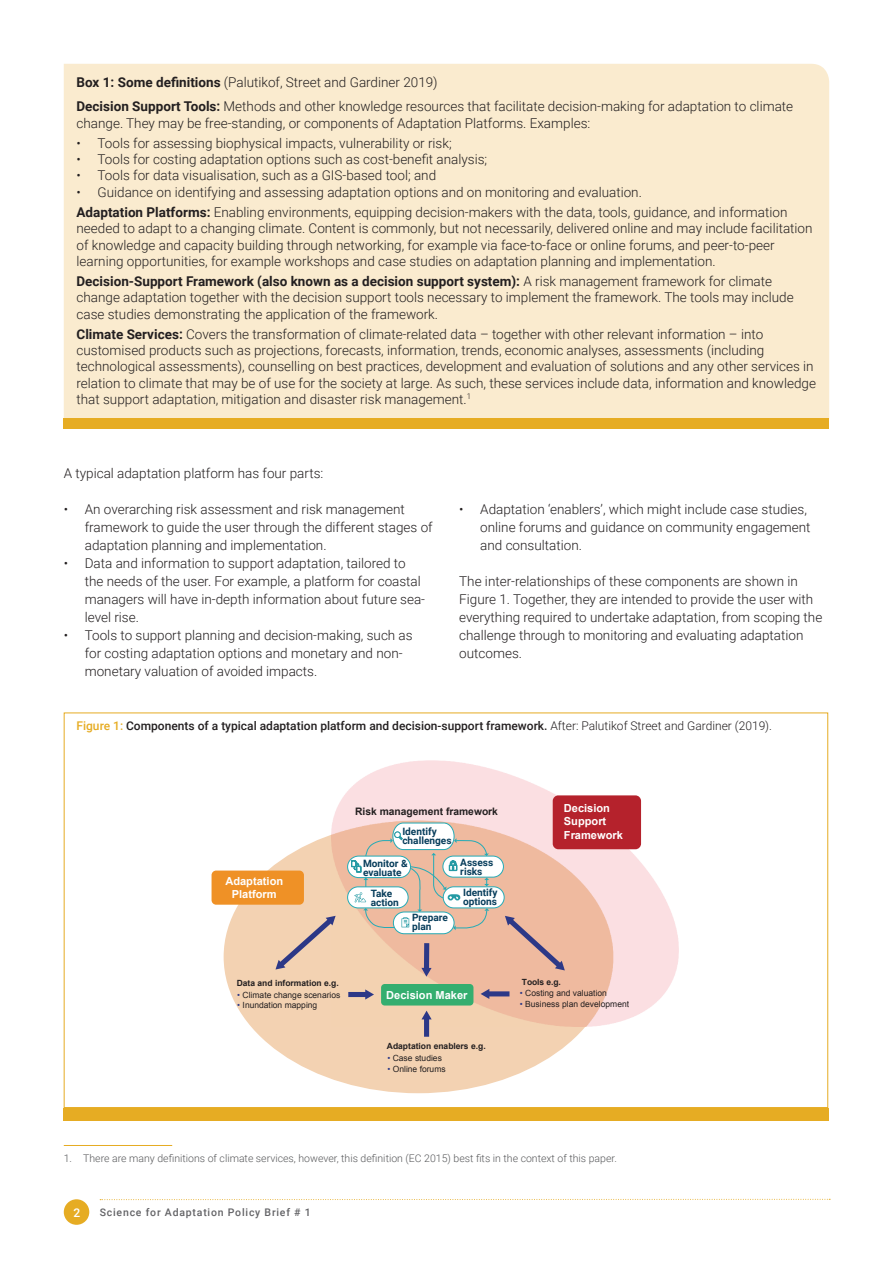
<style>
.page{position:relative;width:893px;height:1263px;background:#fff}
.page>*{position:absolute;margin:0;border:0;box-sizing:border-box;transform-origin:0 0}
.Body_Text{font:300 13.5px/16.2px "Roboto";color:#231f20}
.Text_Bullet_Points{font:300 13.5px/18px "Roboto";color:#231f20}
.Subheads{font:300 13.5px "Roboto";color:#231f20}
.Body_Text-2{font:500 12px "Roboto";color:#231f20}
.t1{font:500 12px "Roboto";color:#fff}
.t2{font:700 11.1px/13.2px "Arial";color:#fff;text-align:center}
.Footnotes{font:300 10.5px "Roboto";color:#57585a}
.t3{font:500 10.5px "Roboto";letter-spacing:.075em;color:#636366}
.t4{font:700 10.35px "Arial";color:#231f20}
.t5{font:700 10.05px/9px "Roboto";color:#073d5b}
.t6{font:8.55px "Arial";color:#231f20}
.t7{font:700 8.55px "Arial";color:#231f20}
.s1{font-weight:700}
.s2{color:#e6ac23}
.s3{font-weight:300}
.s4{color:#2c3887}
</style>
<div class="page">
<div style="left:64px;top:1199px;width:25px;height:26px;background:#e6ac23;border-radius:50%"></div>
<svg style="left:100px;top:1199px;width:730px;height:1px"></svg>
<div style="left:64px;top:64px;width:765px;height:354px;background:#faebcf"></div>
<div style="left:64px;top:1108px;width:765px;height:13px;background:#e6ac23"></div>
<div style="left:224px;top:820px;width:389px;height:273px;background:#f3d2b2;border-radius:50%"></div>
<img style="left:331px;top:760px;width:347px;height:267px">
<svg style="left:275px;top:913px;width:62px;height:59px"></svg>
<svg style="left:503px;top:913px;width:64px;height:60px;background:#daac9c"></svg>
<div style="left:424px;top:943px;width:5px;height:26px;background:#2c3887"></div>
<svg style="left:421px;top:968px;width:11px;height:9px"></svg>
<div style="left:424px;top:1018px;width:5px;height:19px;background:#2c3887"></div>
<svg style="left:421px;top:1011px;width:11px;height:8px"></svg>
<div style="left:348px;top:992px;width:19px;height:5px;background:#2c3887"></div>
<svg style="left:365px;top:989px;width:9px;height:10px"></svg>
<div style="left:488px;top:991px;width:21px;height:5px;background:#2c3887"></div>
<svg style="left:481px;top:989px;width:8px;height:10px"></svg>
<div style="left:381px;top:984px;width:92px;height:21px;background:#34ae6f;border-radius:4px"></div>
<div style="left:212px;top:870px;width:92px;height:35px;background:#ef9126;border-radius:5px"></div>
<div style="left:553px;top:795px;width:88px;height:54px;background:#b5222c;border-radius:6px"></div>
<svg style="left:348px;top:856px;width:62px;height:21px"></svg>
<div style="left:347px;top:856px;width:64px;height:22px;border:1px solid #24abb6;border-radius:11px"></div>
<svg style="left:348px;top:887px;width:60px;height:21px"></svg>
<div style="left:347px;top:886px;width:62px;height:22px;border:1px solid #24abb6;border-radius:11px"></div>
<div style="left:443px;top:856px;width:60px;height:21px;background:#fff;border-radius:11px"></div>
<div style="left:442px;top:856px;width:62px;height:21px;border:1px solid #24abb6;border-radius:11px"></div>
<div style="left:393px;top:912px;width:61px;height:22px;background:#fff;border-radius:11px"></div>
<div style="left:393px;top:911px;width:61px;height:23px;border:1px solid #24abb6;border-radius:11px"></div>
<div style="left:443px;top:887px;width:61px;height:21px;background:#fff;border-radius:11px"></div>
<div style="left:443px;top:886px;width:62px;height:22px;border:1px solid #24abb6;border-radius:11px"></div>
<svg style="left:351px;top:822px;width:138px;height:108px"></svg>
<div style="left:64px;top:418px;width:765px;height:11px;background:#e6ac23"></div>
<hr style="left:64px;top:1145px;width:108px;height:1px;background:#e6ac23">
<p class="Subheads" style="left:77px;top:72px;width:363px"><span class="s1">Box 1: Some definitions</span> (Palutikof, Street and Gardiner 2019)</p>
<p class="Body_Text" style="left:77px;top:98px;width:718px"><span class="s1">Decision Support Tools:</span> Methods and other knowledge resources that facilitate decision-making for adaptation to climate change. They may be free-standing, or components of Adaptation Platforms. Examples:</p>
<p class="Text_Bullet_Points" style="left:77px;top:134px;width:377px">• Tools for assessing biophysical impacts, vulnerability or risk;</p>
<p class="Text_Bullet_Points" style="left:77px;top:150px;width:412px">• Tools for costing adaptation options such as cost-benefit analysis;</p>
<p class="Text_Bullet_Points" style="left:77px;top:166px;width:361px">• Tools for data visualisation, such as a GIS-based tool; and</p>
<p class="Text_Bullet_Points" style="left:77px;top:182px;width:567px">• Guidance on identifying and assessing adaptation options and on monitoring and evaluation.</p>
<p class="Body_Text" style="left:77px;top:204px;width:738px"><span class="s1">Adaptation Platforms:</span> Enabling environments, equipping decision-makers with the data, tools, guidance, and information needed to adapt to a changing climate. Content is commonly, but not necessarily, delivered online and may include facilitation of knowledge and capacity building through networking, for example via face-to-face or online forums, and peer-to-peer learning opportunities, for example workshops and case studies on adaptation planning and implementation.</p>
<p class="Body_Text" style="left:77px;top:273px;width:719px"><span class="s1">Decision-Support Framework (also known as a decision support system):</span> A risk management framework for climate change adaptation together with the decision support tools necessary to implement the framework. The tools may include case studies demonstrating the application of the framework.</p>
<p class="Body_Text" style="left:77px;top:326px;width:741px"><span class="s1">Climate Services:</span> Covers the transformation of climate-related data – together with other relevant information – into customised products such as projections, forecasts, information, trends, economic analyses, assessments (including technological assessments), counselling on best practices, development and evaluation of solutions and any other services in relation to climate that may be of use for the society at large. As such, these services include data, information and knowledge that support adaptation, mitigation and disaster risk management.<sup>1</sup></p>
<p class="Body_Text" style="left:64px;top:464px;width:261px">A typical adaptation platform has four parts:</p>
<p class="Text_Bullet_Points" style="left:85px;top:499px;width:349px;text-indent:-21px">• An overarching risk assessment and risk management framework to guide the user through the different stages of adaptation planning and implementation.</p>
<p class="Text_Bullet_Points" style="left:85px;top:553px;width:342px;text-indent:-21px">• Data and information to support adaptation, tailored to the needs of the user. For example, a platform for coastal managers will have in-depth information about future sea&shy;level rise.</p>
<p class="Text_Bullet_Points" style="left:85px;top:625px;width:329px;text-indent:-21px">• Tools to support planning and decision-making, such as for costing adaptation options and monetary and non&shy;monetary valuation of avoided impacts.</p>
<p class="Text_Bullet_Points" style="left:480px;top:499px;width:332px;text-indent:-21px">• Adaptation ‘enablers’, which might include case studies, online forums and guidance on community engagement and consultation.</p>
<p class="Body_Text" style="left:459px;top:571px;width:365px;line-height:18px">The inter-relationships of these components are shown in Figure 1. Together, they are intended to provide the user with everything required to undertake adaptation, from scoping the challenge through to monitoring and evaluating adaptation outcomes.</p>
<p class="Body_Text-2" style="left:77px;top:717px;width:697px"><span class="s2">Figure 1:</span> Components of a typical adaptation platform and decision-support framework. <span class="s3">After: Palutikof Street and Gardiner (2019).</span></p>
<p class="t2" style="left:225px;top:875px;width:59px">Adaptation<br>Platform</p>
<p class="t4" style="left:355px;top:805px;width:144px">Risk management framework</p>
<p class="t5" style="left:402px;top:826px;width:51px">Identify challenges</p>
<p class="t5" style="left:363px;top:858px;width:46px">Monitor &amp; evaluate</p>
<p class="t5" style="left:371px;top:888px;width:30px">Take action</p>
<p class="t5" style="left:412px;top:913px;width:37px">Prepare plan</p>
<p class="t5" style="left:460px;top:857px;width:35px">Assess risks</p>
<p class="t5" style="left:463px;top:888px;width:36px">Identify options</p>
<p class="t7" style="left:237px;top:978px;width:104px">Data and information e.g.</p>
<p class="t6" style="left:237px;top:989px;width:105px"><span class="s4">•</span> Climate change scenarios</p>
<p class="t6" style="left:237px;top:999px;width:82px"><span class="s4">•</span> Inundation mapping</p>
<p class="t2" style="left:386px;top:988px;width:83px">Decision Maker</p>
<p class="t7" style="left:387px;top:1041px;width:100px">Adaptation enablers e.g.</p>
<p class="t6" style="left:387px;top:1053px;width:56px"><span class="s4">•</span> Case studies</p>
<p class="t6" style="left:387px;top:1063px;width:60px"><span class="s4">•</span> Online forums</p>
<p class="t2" style="left:564px;top:802px;width:61px;text-align:left">Decision<br>Support<br>Framework</p>
<p class="t7" style="left:522px;top:977px;width:41px">Tools e.g.</p>
<p class="t6" style="left:520px;top:988px;width:89px"><span class="s4">•</span> Costing and valuation</p>
<p class="t6" style="left:520px;top:998px;width:111px"><span class="s4">•</span> Business plan development</p>
<p class="Footnotes" style="left:64px;top:1151px;width:555px">1. There are many definitions of climate services, however, this definition (EC 2015) best fits in the context of this paper.</p>
<p class="t1" style="left:73px;top:1204px;width:8px">2</p>
<p class="t3" style="left:100px;top:1205px;width:213px">Science for Adaptation Policy Brief # 1</p>
</div>
